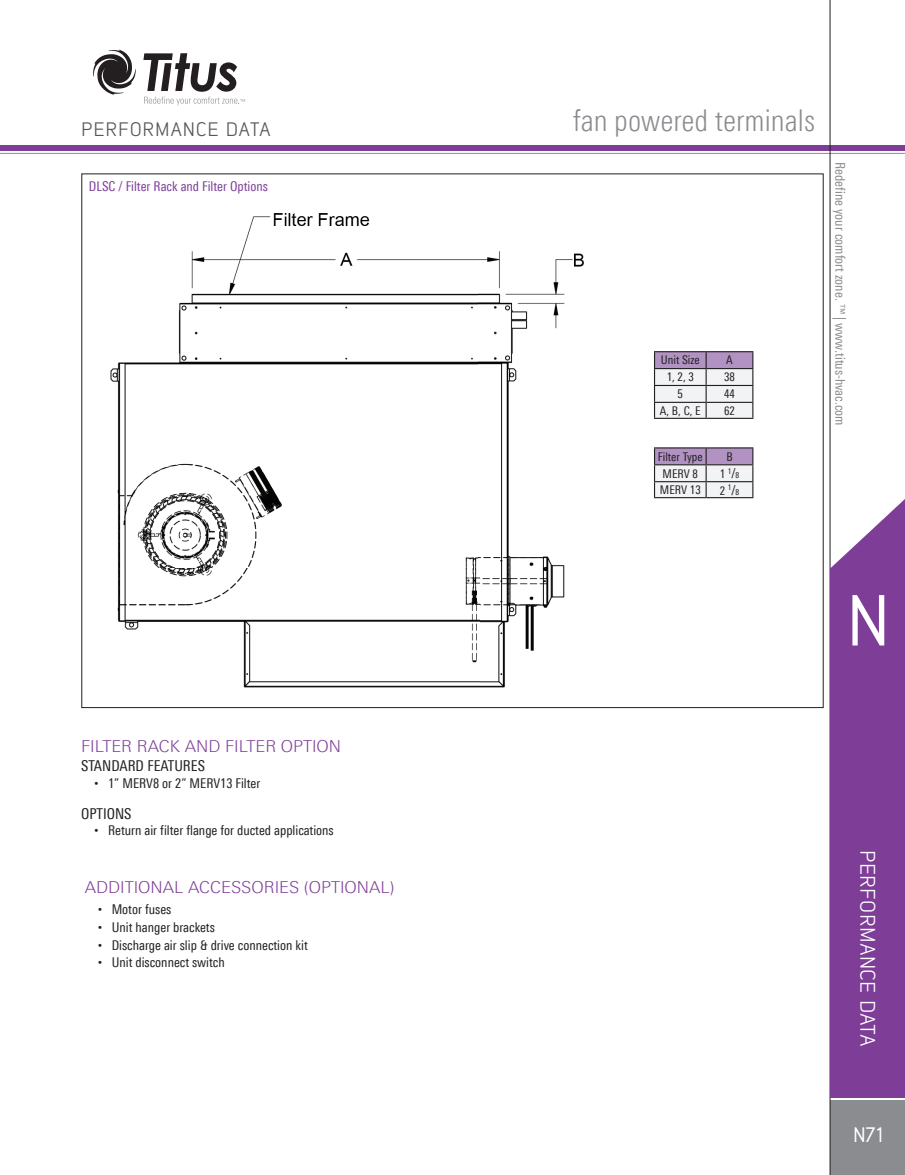
<style>
.page{position:relative;width:905px;height:1175px;background:#fff}
.page>*{position:absolute;margin:0;border:0;box-sizing:border-box;transform-origin:0 0}
.t1{font:500 72px "Lintel";color:#fff}
.t2{font:300 condensed 30px "LT Univers";color:#8a8c8f}
.t3{font:21px "Lintel";letter-spacing:.01em;color:#fff}
.t4{font:500 21px "Lintel";color:#fff}
.t5{font:19.5px "Lintel";letter-spacing:.035em;color:#57585a}
.Titus_heading_3_2017{font:300 16.5px "LT Univers Basic";color:#7e3e98}
.Paragraph_Bold{font:condensed 15px "LT Univers";color:#231f20}
.t6{font:condensed 13.5px "LT Univers";color:#231f20}
.t7{font:condensed 13.5px "LT Univers";color:#8a8c8f}
.Paragraph_Bold-2{font:condensed 13.5px "LT Univers";color:#7e3e98}
.Paragraph{font:condensed 12px "LT Univers";color:#231f20}
.s1{font-family:"Myriad Web Pro";font-stretch:normal}
.s2{font-size:13.5px}
.s3{font-size:8.25px}
</style>
<div class="page">
<img style="left:110px;top:213px;width:474px;height:475px">
<hr style="left:654px;top:351px;width:52px;height:1px;background:#231f20">
<hr style="left:706px;top:351px;width:47px;height:1px;background:#231f20">
<hr style="left:654px;top:418px;width:52px;height:1px;background:#231f20">
<hr style="left:706px;top:418px;width:47px;height:1px;background:#231f20">
<svg style="left:654px;top:352px;width:99px;height:66px"></svg>
<hr style="left:654px;top:447px;width:52px;height:1px;background:#231f20">
<hr style="left:706px;top:447px;width:47px;height:1px;background:#231f20">
<hr style="left:654px;top:497px;width:52px;height:1px;background:#231f20">
<hr style="left:706px;top:497px;width:47px;height:1px;background:#231f20">
<svg style="left:654px;top:448px;width:99px;height:49px"></svg>
<svg style="left:93px;top:50px;width:43px;height:45px"></svg>
<svg style="left:143px;top:53px;width:102px;height:52px"></svg>
<hr style="left:0;top:153px;width:904px;height:1px;background:#8a8c8f">
<div style="left:0;top:146px;width:904px;height:5px;background:#7e3e98"></div>
<div style="left:830px;top:1100px;width:74px;height:74px;background:#8a8c8f"></div>
<hr style="left:829px;top:0;width:1px;height:1174px;background:#231f20">
<div style="left:830px;top:568px;width:74px;height:529px;background:#7e3e98"></div>
<svg style="left:830px;top:492px;width:74px;height:76px"></svg>
<h3 class="t5" style="left:81px;top:116px;width:191px">PERFORMANCE DATA</h3>
<p class="Paragraph_Bold-2" style="left:89px;top:178px;width:181px">DLSC / Filter Rack and Filter Options</p>
<p class="Titus_heading_3_2017" style="left:81px;top:736px;width:262px">FILTER RACK AND FILTER OPTION</p>
<p class="Paragraph_Bold" style="left:81px;top:757px;width:125px">STANDARD FEATURES</p>
<p class="t6" style="left:94px;top:775px;width:167px"><span class="s1">•</span> 1” MERV8 or 2” MERV13 Filter</p>
<p class="Paragraph_Bold" style="left:81px;top:805px;width:52px">OPTIONS</p>
<p class="t6" style="left:94px;top:822px;width:241px"><span class="s1">•</span> Return air filter flange for ducted applications</p>
<p class="Titus_heading_3_2017" style="left:85px;top:878px;width:311px">ADDITIONAL ACCESSORIES (OPTIONAL)</p>
<p class="t6" style="left:98px;top:901px;width:75px"><span class="s1">•</span> Motor fuses</p>
<p class="t6" style="left:98px;top:919px;width:118px"><span class="s1">•</span> Unit hanger brackets</p>
<p class="t6" style="left:98px;top:937px;width:211px"><span class="s1">•</span> Discharge air slip &amp; drive connection kit</p>
<p class="t6" style="left:98px;top:954px;width:128px"><span class="s1">•</span> Unit disconnect switch</p>
<h2 class="t2" style="left:573px;top:103px;width:244px">fan powered terminals</h2>
<p class="Paragraph" style="left:661px;top:353px;width:40px">Unit Size</p>
<p class="Paragraph" style="left:726px;top:353px;width:8px">A</p>
<p class="Paragraph" style="left:666px;top:370px;width:29px">1, 2, 3</p>
<p class="Paragraph" style="left:724px;top:370px;width:12px">38</p>
<p class="Paragraph" style="left:677px;top:387px;width:7px">5</p>
<p class="Paragraph" style="left:724px;top:387px;width:12px">44</p>
<p class="Paragraph" style="left:660px;top:403px;width:42px">A, B, C, E</p>
<p class="Paragraph" style="left:724px;top:403px;width:12px">62</p>
<p class="Paragraph" style="left:658px;top:449px;width:46px">Filter Type</p>
<p class="Paragraph" style="left:726px;top:449px;width:8px">B</p>
<p class="Paragraph" style="left:662px;top:466px;width:37px">MERV 8</p>
<p class="Paragraph" style="left:719px;top:467px;width:21px">1 <sup>1</sup><span class="s2">/</span><span class="s3">8</span></p>
<p class="Paragraph" style="left:660px;top:483px;width:42px">MERV 13</p>
<p class="Paragraph" style="left:719px;top:483px;width:21px">2 <sup>1</sup><span class="s2">/</span><span class="s3">8</span></p>
<p class="t7" style="left:848px;top:162px;width:265px;rotate:90deg">Redefine your comfort zone. ™ | www.titus-hvac.com</p>
<h1 class="t1" style="left:848px;top:573px;width:41px">N</h1>
<h3 class="t3" style="left:882px;top:850px;width:198px;rotate:90deg">PERFORMANCE DATA</h3>
<h3 class="t4" style="left:853px;top:1121px;width:30px">N71</h3>
</div>
